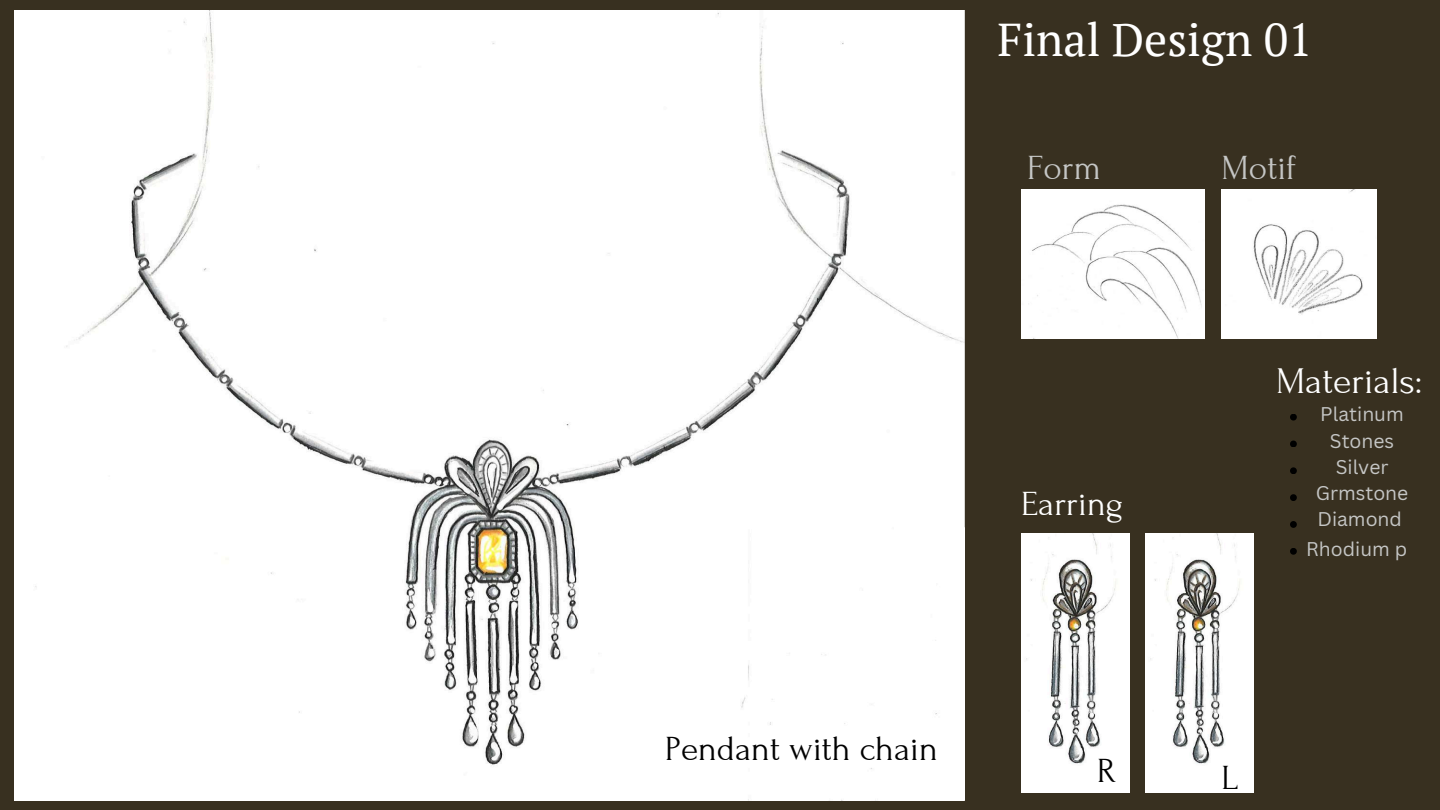
<style>
.page{position:relative;width:1440px;height:810px;background:#383020}
.page>*{position:absolute;margin:0;border:0;box-sizing:border-box;transform-origin:0 0}
.t1{font:45.9px "PT Serif";color:#fff}
.t2{font:37.6px "Forum";color:#fff}
.t3{font:35.3px "Forum";color:#000}
.t4{font:35.3px "Forum";color:#c5c6c5}
.t5{font:35.3px "Forum";color:#fff}
.t6{font:19.3px/26.2px "Canva Sans";color:#c5c6c5;text-align:center}
</style>
<div class="page">
<div style="left:14px;top:10px;width:951px;height:790px;background:#fff"></div>
<img style="left:1021px;top:533px;width:108px;height:260px">
<img style="left:1146px;top:533px;width:108px;height:260px">
<svg style="left:1290px;top:414px;width:7px;height:7px"></svg>
<svg style="left:1290px;top:441px;width:7px;height:6px"></svg>
<svg style="left:1290px;top:467px;width:7px;height:7px"></svg>
<svg style="left:1290px;top:494px;width:7px;height:7px"></svg>
<svg style="left:1290px;top:521px;width:7px;height:7px"></svg>
<svg style="left:1290px;top:548px;width:7px;height:7px"></svg>
<div style="left:1021px;top:190px;width:184px;height:149px;background:#fff"></div>
<img style="left:1222px;top:190px;width:155px;height:149px">
<h1 class="t1" style="left:997px;top:8px;width:317px">Final Design 01</h1>
<h3 class="t4" style="left:1027px;top:149px;width:75px">Form</h3>
<h3 class="t4" style="left:1222px;top:149px;width:76px">Motif</h3>
<h3 class="t3" style="left:665px;top:730px;width:274px">Pendant with chain</h3>
<h3 class="t5" style="left:1021px;top:485px;width:104px">Earring</h3>
<h3 class="t3" style="left:1097px;top:751px;width:21px">R</h3>
<h2 class="t2" style="left:1276px;top:361px;width:148px">Materials:</h2>
<p class="t6" style="left:1316px;top:401px;width:94px">Platinum<br>Stones<br>Silver<br>Grmstone<br>Diamond</p>
<p class="t6" style="left:1306px;top:535px;width:102px">Rhodium p</p>
<h3 class="t3" style="left:1222px;top:759px;width:18px">L</h3>
</div>
